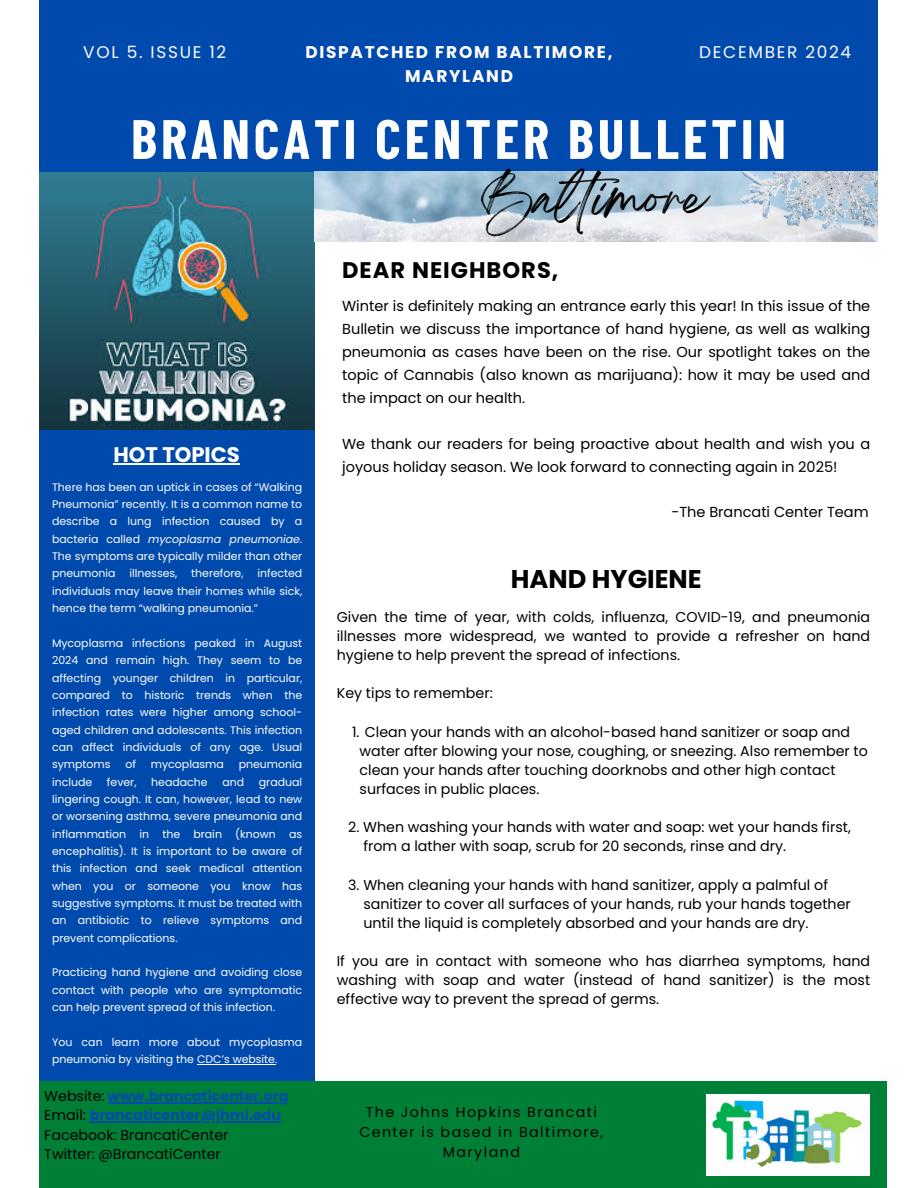
<style>
.page{position:relative;width:918px;height:1188px;background:#fff}
.page>*{position:absolute;margin:0;border:0;box-sizing:border-box;transform-origin:0 0}
.t1{font:700 55.5px "Barlow Condensed";letter-spacing:.07em;color:#fff}
.t2{font:43.05px "Breathing";color:#000}
.t3{font:700 25.65px "Poppins";color:#000}
.t4{font:700 22.5px "Poppins";letter-spacing:.045em;color:#000}
.t5{font:700 21.15px "Poppins";color:#fff}
.t6{font:700 16.95px/23.7px "Poppins";letter-spacing:.1em;color:#fffdfd;text-align:center}
.t7{font:16.95px "Poppins";letter-spacing:.1em;color:#fffdfd}
.t8{font:14.55px/23px "Poppins";color:#000;text-align:justify}
.t9{font:14.25px/19.2px "Poppins";color:#000;text-align:justify}
.t10{font:700 14.25px "Poppins";color:#004aad}
.t11{font:14.25px/20px "Poppins";letter-spacing:.1em;color:#000;text-align:center}
.t12{font:10.95px/17.4px "Poppins";color:#fff;text-align:justify}
.s1{font-style:italic}
.s2{font-weight:400;color:#000}
</style>
<div class="page">
<div style="left:39px;top:1081px;width:847px;height:107px;background:#008037"></div>
<div style="left:39px;top:429px;width:275px;height:652px;background:#004aad"></div>
<img style="left:40px;top:171px;width:274px;height:258px">
<div style="left:39px;top:0;width:839px;height:171px;background:#004aad"></div>
<img style="left:707px;top:1094px;width:163px;height:81px">
<hr style="left:113px;top:463px;width:127px;height:1px;background:#fff">
<hr style="left:108px;top:1102px;width:180px;height:2px;background:#004aad">
<hr style="left:90px;top:1122px;width:191px;height:1px;background:#004aad">
<hr style="left:197px;top:1064px;width:78px;height:1px;background:#fff">
<img style="left:314px;top:171px;width:564px;height:70px">
<p class="t7" style="left:83px;top:40px;width:145px">VOL 5. ISSUE 12</p>
<h1 class="t7" style="left:699px;top:40px;width:154px">DECEMBER 2024</h1>
<h6 class="t6" style="left:305px;top:40px;width:309px">DISPATCHED FROM BALTIMORE,<br>MARYLAND</h6>
<h5 class="t1" style="left:131px;top:103px;width:656px">BRANCATI CENTER BULLETIN</h5>
<p class="t2" style="left:481px;top:185px;width:227px">Baltimore</p>
<h2 class="t5" style="left:113px;top:440px;width:128px">HOT TOPICS</h2>
<p class="t12" style="left:52px;top:478px;width:252px">There has been an uptick in cases of “Walking Pneumonia” recently. It is a common name to describe a lung infection caused by a bacteria called <span class="s1">mycoplasma pneumoniae</span>.<br>The symptoms are typically milder than other pneumonia</p>
<p class="t12" style="left:52px;top:565px;width:252px;text-indent:205px">infected individuals may leave their homes while sick, hence the term “walking pneumonia.”</p>
<p class="t12" style="left:52px;top:634px;width:252px">Mycoplasma infections peaked in August 2024 and remain high. They seem to be affecting younger children in particular, compared to historic trends when the infection rates were higher among school&shy;aged children and adolescents. This infection can affect individuals of any age. Usual symptoms</p>
<p class="t12" style="left:129px;top:565px;width:49px">illnesses,</p>
<p class="t12" style="left:191px;top:565px;width:54px">therefore,</p>
<p class="t12" style="left:125px;top:756px;width:12px">of</p>
<p class="t12" style="left:151px;top:756px;width:74px">mycoplasma</p>
<p class="t12" style="left:239px;top:756px;width:65px">pneumonia</p>
<p class="t12" style="left:52px;top:773px;width:42px">include</p>
<p class="t12" style="left:107px;top:773px;width:31px">fever,</p>
<p class="t12" style="left:151px;top:773px;width:58px">headache</p>
<p class="t12" style="left:222px;top:773px;width:23px">and</p>
<p class="t12" style="left:52px;top:773px;width:252px;text-indent:207px">gradual lingering cough. It can, however, lead to new or worsening asthma, severe pneumonia and inflammation in the brain (known as encephalitis). It is important to be aware of this infection and seek medical attention when you or someone you know has suggestive symptoms. It must be treated with an antibiotic to relieve symptoms and prevent complications.</p>
<p class="t12" style="left:52px;top:964px;width:252px">Practicing hand hygiene and avoiding close contact with people who are symptomatic can help prevent spread of this infection.</p>
<p class="t12" style="left:52px;top:1033px;width:252px">You can learn more about mycoplasma pneumonia by visiting the CDC’s website.</p>
<h4 class="t10" style="left:44px;top:1086px;width:246px"><span class="s2">Website:</span> www.brancaticenter.org</h4>
<p class="t10" style="left:44px;top:1106px;width:238px"><span class="s2">Email:</span> brancaticenter@jhmi.edu</p>
<p class="t9" style="left:44px;top:1125px;width:186px">Facebook: BrancatiCenter</p>
<p class="t9" style="left:44px;top:1144px;width:178px">Twitter: @BrancatiCenter</p>
<h6 class="t4" style="left:342px;top:254px;width:218px">DEAR NEIGHBORS,</h6>
<h3 class="t8" style="left:342px;top:294px;width:530px">Winter is definitely making an entrance early this year! In this issue of the Bulletin we discuss the importance of hand hygiene, as well as walking pneumonia as cases have been on the rise. Our spotlight takes on the topic of Cannabis (also known as marijuana): how it may be used and the impact on our health.</h3>
<p class="t8" style="left:342px;top:432px;width:530px">We thank our readers for being proactive about health and wish you a joyous holiday season. We look forward to connecting again in 2025!</p>
<p class="t8" style="left:671px;top:501px;width:199px">-The Brancati Center Team</p>
<h4 class="t3" style="left:511px;top:561px;width:192px">HAND HYGIENE</h4>
<p class="t9" style="left:337px;top:607px;width:535px">Given the time of year, with colds, influenza, COVID-19, and pneumonia illnesses more widespread, we wanted to provide a refresher on hand hygiene to help prevent the spread of infections.</p>
<p class="t9" style="left:337px;top:684px;width:157px">Key tips to remember:</p>
<p class="t9" style="left:352px;top:722px;width:500px">1. Clean your hands with an alcohol-based hand sanitizer or soap and</p>
<p class="t9" style="left:360px;top:741px;width:510px">water after blowing your nose, coughing, or sneezing. Also remember to</p>
<p class="t9" style="left:360px;top:760px;width:477px">clean your hands after touching doorknobs and other high contact</p>
<p class="t9" style="left:360px;top:779px;width:181px">surfaces in public places.</p>
<p class="t9" style="left:348px;top:818px;width:504px">2. When washing your hands with water and soap: wet your hands first,</p>
<p class="t9" style="left:363px;top:837px;width:424px">from a lather with soap, scrub for 20 seconds, rinse and dry.</p>
<p class="t9" style="left:348px;top:875px;width:481px">3. When cleaning your hands with hand sanitizer, apply a palmful of</p>
<p class="t9" style="left:363px;top:894px;width:489px">sanitizer to cover all surfaces of your hands, rub your hands together</p>
<p class="t9" style="left:363px;top:913px;width:446px">until the liquid is completely absorbed and your hands are dry.</p>
<p class="t9" style="left:337px;top:952px;width:535px">If you are in contact with someone who has diarrhea symptoms, hand washing with soap and water (instead of hand sanitizer) is the most effective way to prevent the spread of germs.</p>
<p class="t11" style="left:359px;top:1102px;width:246px">The Johns Hopkins Brancati<br>Center is based in Baltimore,<br>Maryland</p>
</div>
